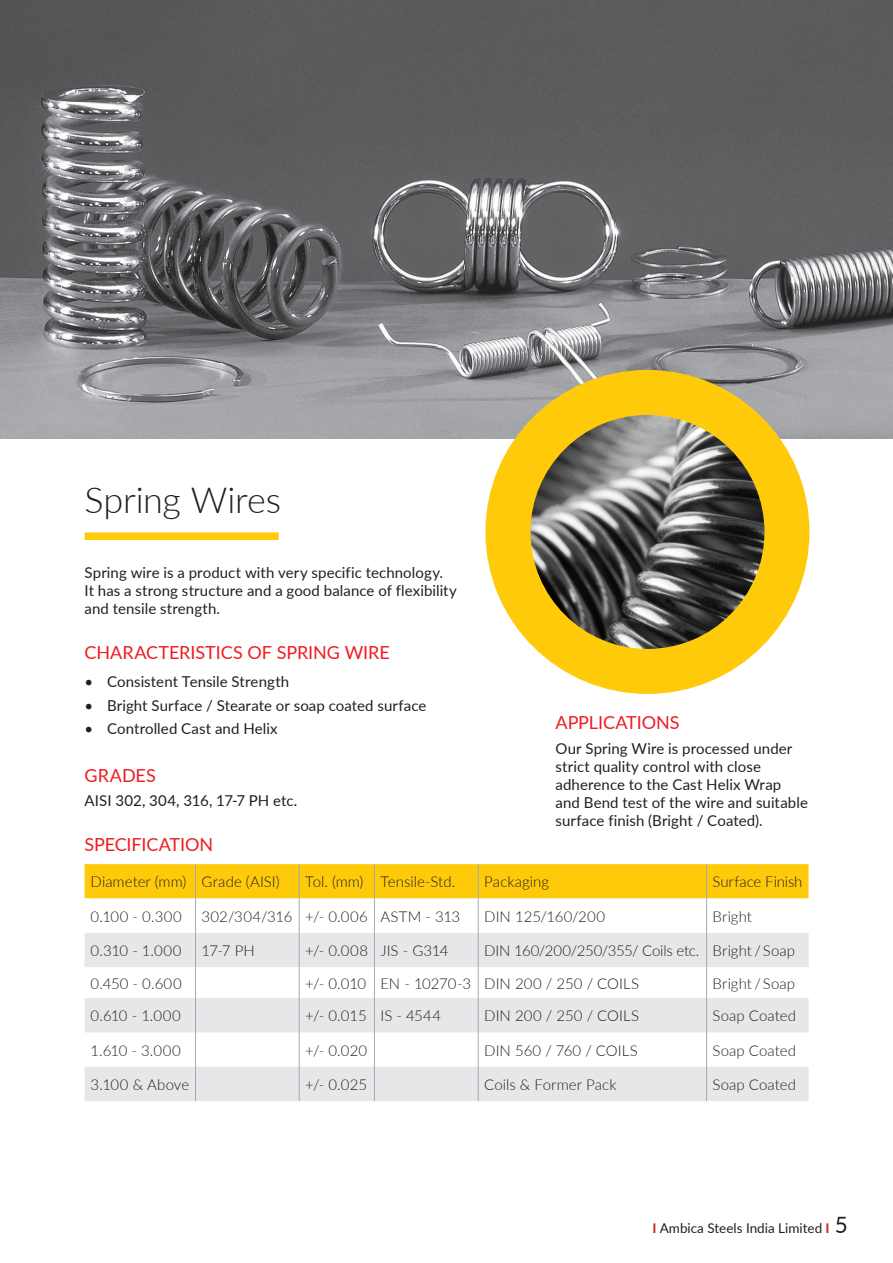
<style>
.page{position:relative;width:893px;height:1263px;background:#fff}
.page>*{position:absolute;margin:0;border:0;box-sizing:border-box;transform-origin:0 0}
.t1{font:300 36px "Lato";letter-spacing:-.01em;color:#231f20}
.t2{font:18px "Lato";color:#ee1d23}
.t3{font:300 15px "Lato";letter-spacing:.005em;color:#231f20}
.t4{font:15px/18px "Lato";letter-spacing:.005em;color:#231f20}
.t5{font:13.5px "Lato";color:#231f20}
.s1{font-family:"DIN Pro";font-weight:700;color:#d1232a}
.s2{font-size:22.5px}
</style>
<div class="page">
<hr style="left:0;top:438px;width:1px;height:824px;background:#2e3241">
<div style="left:85px;top:864px;width:724px;height:34px;background:#feca0a"></div>
<svg style="left:85px;top:898px;width:724px;height:35px"></svg>
<svg style="left:85px;top:933px;width:724px;height:168px;fill:#e6e7e9"></svg>
<hr style="left:374px;top:864px;width:1px;height:34px;background:#a8a9ad">
<hr style="left:195px;top:864px;width:1px;height:34px;background:#a8a9ad">
<hr style="left:299px;top:864px;width:1px;height:34px;background:#a8a9ad">
<hr style="left:195px;top:898px;width:1px;height:35px;background:#a8a9ad">
<hr style="left:299px;top:898px;width:1px;height:35px;background:#a8a9ad">
<hr style="left:374px;top:898px;width:1px;height:35px;background:#a8a9ad">
<hr style="left:195px;top:933px;width:1px;height:34px;background:#a8a9ad">
<hr style="left:299px;top:933px;width:1px;height:34px;background:#a8a9ad">
<hr style="left:374px;top:933px;width:1px;height:34px;background:#a8a9ad">
<hr style="left:195px;top:967px;width:1px;height:31px;background:#a8a9ad">
<hr style="left:299px;top:967px;width:1px;height:31px;background:#a8a9ad">
<hr style="left:374px;top:967px;width:1px;height:31px;background:#a8a9ad">
<hr style="left:195px;top:998px;width:1px;height:34px;background:#a8a9ad">
<hr style="left:299px;top:998px;width:1px;height:34px;background:#a8a9ad">
<hr style="left:374px;top:998px;width:1px;height:34px;background:#a8a9ad">
<hr style="left:195px;top:1067px;width:1px;height:34px;background:#a8a9ad">
<hr style="left:299px;top:1067px;width:1px;height:34px;background:#a8a9ad">
<hr style="left:374px;top:1067px;width:1px;height:34px;background:#a8a9ad">
<hr style="left:478px;top:864px;width:1px;height:34px;background:#a8a9ad">
<hr style="left:706px;top:864px;width:1px;height:34px;background:#a8a9ad">
<hr style="left:706px;top:898px;width:1px;height:35px;background:#a8a9ad">
<hr style="left:706px;top:933px;width:1px;height:34px;background:#a8a9ad">
<hr style="left:706px;top:967px;width:1px;height:31px;background:#a8a9ad">
<hr style="left:706px;top:998px;width:1px;height:34px;background:#a8a9ad">
<hr style="left:706px;top:1067px;width:1px;height:34px;background:#a8a9ad">
<hr style="left:195px;top:1032px;width:1px;height:35px;background:#a8a9ad">
<hr style="left:299px;top:1032px;width:1px;height:35px;background:#a8a9ad">
<hr style="left:374px;top:1032px;width:1px;height:35px;background:#a8a9ad">
<hr style="left:706px;top:1032px;width:1px;height:35px;background:#a8a9ad">
<hr style="left:478px;top:898px;width:1px;height:35px;background:#a8a9ad">
<hr style="left:478px;top:933px;width:1px;height:34px;background:#a8a9ad">
<hr style="left:478px;top:967px;width:1px;height:31px;background:#a8a9ad">
<hr style="left:478px;top:998px;width:1px;height:34px;background:#a8a9ad">
<hr style="left:478px;top:1032px;width:1px;height:35px;background:#a8a9ad">
<hr style="left:478px;top:1067px;width:1px;height:34px;background:#a8a9ad">
<div style="left:85px;top:532px;width:194px;height:8px;background:#feca0a"></div>
<img style="left:0;top:0;width:893px;height:438px">
<img style="left:508px;top:410px;width:279px;height:241px">
<div style="left:485px;top:370px;width:324px;height:324px;border:45px solid #feca0a;border-radius:50%"></div>
<h1 class="t1" style="left:85px;top:475px;width:198px">Spring Wires</h1>
<p class="t4" style="left:85px;top:562px;width:374px">Spring wire is a product with very specific technology.<br>It has a strong structure and a good balance of flexibility and tensile strength.</p>
<p class="t2" style="left:85px;top:639px;width:307px">CHARACTERISTICS OF SPRING WIRE</p>
<p class="t4" style="left:85px;top:672px;width:206px">• Consistent Tensile Strength</p>
<p class="t4" style="left:85px;top:696px;width:343px">• Bright Surface / Stearate or soap coated surface</p>
<p class="t4" style="left:85px;top:719px;width:195px">• Controlled Cast and Helix</p>
<p class="t2" style="left:85px;top:762px;width:73px">GRADES</p>
<p class="t4" style="left:85px;top:791px;width:214px">AISI 302, 304, 316, 17-7 PH etc.</p>
<p class="t2" style="left:85px;top:832px;width:130px">SPECIFICATION</p>
<p class="t3" style="left:91px;top:871px;width:191px">Diameter (mm) Grade (AISI)</p>
<p class="t3" style="left:305px;top:871px;width:152px">Tol. (mm) Tensile-Std.</p>
<p class="t3" style="left:484px;top:871px;width:66px">Packaging</p>
<p class="t3" style="left:712px;top:871px;width:91px">Surface Finish</p>
<p class="t3" style="left:91px;top:906px;width:93px">0.100 - 0.300</p>
<p class="t3" style="left:202px;top:906px;width:260px">302/304/316 +/- 0.006 ASTM - 313</p>
<p class="t3" style="left:484px;top:906px;width:122px">DIN 125/160/200</p>
<p class="t3" style="left:712px;top:906px;width:41px">Bright</p>
<p class="t3" style="left:91px;top:940px;width:93px">0.310 - 1.000</p>
<p class="t3" style="left:202px;top:940px;width:55px">17-7 PH</p>
<p class="t3" style="left:305px;top:940px;width:145px">+/- 0.008 JIS - G314</p>
<p class="t3" style="left:484px;top:940px;width:312px">DIN 160/200/250/355/ Coils etc. Bright /Soap</p>
<p class="t3" style="left:91px;top:973px;width:93px">0.450 - 0.600</p>
<p class="t3" style="left:305px;top:973px;width:336px">+/- 0.010 EN - 10270-3 DIN 200 / 250 / COILS</p>
<p class="t3" style="left:712px;top:973px;width:84px">Bright /Soap</p>
<p class="t3" style="left:91px;top:1005px;width:92px">0.610 - 1.000</p>
<p class="t3" style="left:305px;top:1005px;width:138px">+/- 0.015 IS - 4544</p>
<p class="t3" style="left:484px;top:1005px;width:156px">DIN 200 / 250 / COILS</p>
<p class="t3" style="left:712px;top:1005px;width:85px">Soap Coated</p>
<p class="t3" style="left:91px;top:1040px;width:92px">1.610 - 3.000</p>
<p class="t3" style="left:305px;top:1040px;width:63px">+/- 0.020</p>
<p class="t3" style="left:484px;top:1040px;width:155px">DIN 560 / 760 / COILS</p>
<p class="t3" style="left:712px;top:1040px;width:85px">Soap Coated</p>
<p class="t3" style="left:91px;top:1074px;width:100px">3.100 &amp; Above</p>
<p class="t3" style="left:305px;top:1074px;width:63px">+/- 0.025</p>
<p class="t3" style="left:484px;top:1074px;width:134px">Coils &amp; Former Pack</p>
<p class="t3" style="left:712px;top:1074px;width:85px">Soap Coated</p>
<p class="t2" style="left:555px;top:710px;width:125px">APPLICATIONS</p>
<p class="t4" style="left:555px;top:739px;width:254px">Our Spring Wire is processed under strict quality control with close adherence to the Cast Helix Wrap and Bend test of the wire and suitable surface finish (Bright / Coated).</p>
<p class="t5" style="left:652px;top:1218px;width:197px"><span class="s1">I</span> Ambica Steels India Limited <span class="s1">I</span> <span class="s2">5</span></p>
</div>
